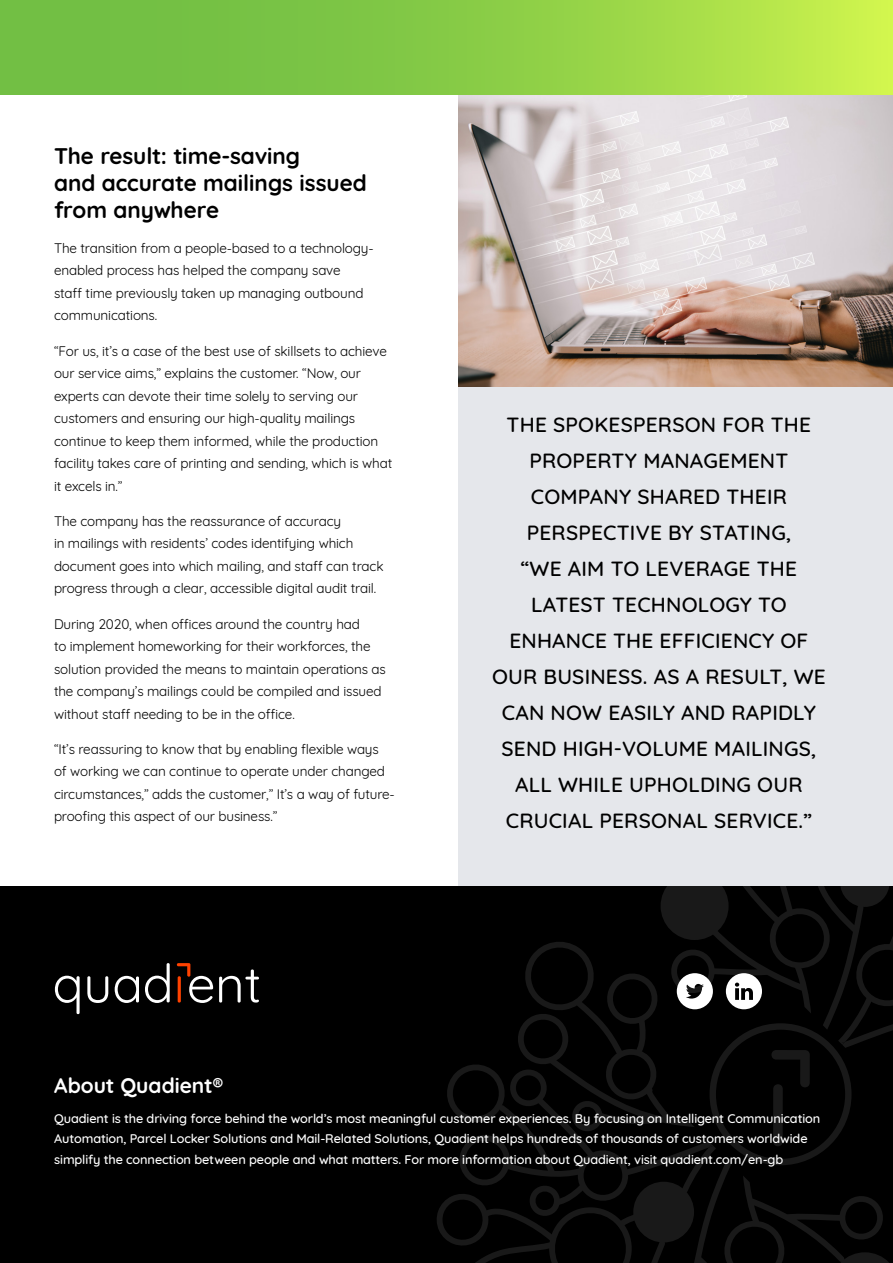
<style>
.page{position:relative;width:893px;height:1263px;background:#fff}
.page>*{position:absolute;margin:0;border:0;box-sizing:border-box;transform-origin:0 0}
.t1{font:700 22.5px/27px "Quicksand";letter-spacing:-.005em;color:#000}
.t2{font:700 21px "Quicksand";color:#fff}
.t3{font:500 20.85px/36px "Quicksand";letter-spacing:.01em;color:#000;text-align:center}
.t4{font:13.5px/22.5px "Quicksand";letter-spacing:-.01em;color:#000}
.t5{font:500 12.75px/20.9px "Quicksand";letter-spacing:-.01em;color:#fff}
</style>
<div class="page">
<div style="left:459px;top:0;width:434px;height:905px;background:#e5e7eb"></div>
<img style="left:459px;top:94px;width:434px;height:293px">
<div style="left:0;top:887px;width:893px;height:376px;background:#000"></div>
<svg style="left:0;top:0;width:893px;height:94px;background:#8fcf47"></svg>
<svg style="left:437px;top:887px;width:456px;height:376px"></svg>
<svg style="left:55px;top:976px;width:25px;height:38px"></svg>
<svg style="left:87px;top:976px;width:21px;height:27px"></svg>
<svg style="left:115px;top:976px;width:24px;height:27px"></svg>
<svg style="left:145px;top:963px;width:25px;height:40px"></svg>
<svg style="left:177px;top:963px;width:36px;height:40px"></svg>
<svg style="left:219px;top:969px;width:40px;height:33px"></svg>
<h1 class="t1" style="left:54px;top:140px;width:314px">The result: time-saving<br>and accurate mailings issued from anywhere</h1>
<p class="t4" style="left:54px;top:235px;width:321px">The transition from a people-based to a technology&shy;enabled process has helped the company save<br>staff time previously taken up managing outbound communications.</p>
<p class="t4" style="left:54px;top:338px;width:340px">“For us, it’s a case of the best use of skillsets to achieve our service aims,” explains the customer. “Now, our experts can devote their time solely to serving our customers and ensuring our high-quality mailings continue to keep them informed, while the production facility takes care of printing and sending, which is what it excels in.”</p>
<p class="t4" style="left:54px;top:508px;width:331px">The company has the reassurance of accuracy<br>in mailings with residents’ codes identifying which document goes into which mailing, and staff can track progress through a clear, accessible digital audit trail.</p>
<p class="t4" style="left:54px;top:611px;width:333px">During 2020, when offices around the country had<br>to implement homeworking for their workforces, the solution provided the means to maintain operations as the company’s mailings could be compiled and issued without staff needing to be in the office.</p>
<p class="t4" style="left:54px;top:736px;width:342px">“It’s reassuring to know that by enabling flexible ways<br>of working we can continue to operate under changed circumstances,” adds the customer,” It’s a way of future&shy;proofing this aspect of our business.”</p>
<p class="t3" style="left:492px;top:405px;width:335px">THE SPOKESPERSON FOR THE<br>PROPERTY MANAGEMENT<br>COMPANY SHARED THEIR<br>PERSPECTIVE BY STATING,<br>“WE AIM TO LEVERAGE THE<br>LATEST TECHNOLOGY TO<br>ENHANCE THE EFFICIENCY OF<br>OUR BUSINESS. AS A RESULT, WE<br>CAN NOW EASILY AND RAPIDLY<br>SEND HIGH-VOLUME MAILINGS,<br>ALL WHILE UPHOLDING OUR<br>CRUCIAL PERSONAL SERVICE.”</p>
<h2 class="t2" style="left:54px;top:1068px;width:170px">About Quadient®</h2>
<p class="t5" style="left:54px;top:1106px;width:767px">Quadient is the driving force behind the world’s most meaningful customer experiences. By focusing on Intelligent Communication<br>Automation, Parcel Locker Solutions and Mail-Related Solutions, Quadient helps hundreds of thousands of customers worldwide simplify the connection between people and what matters. For more information about Quadient, visit quadient.com/en-gb</p>
</div>
